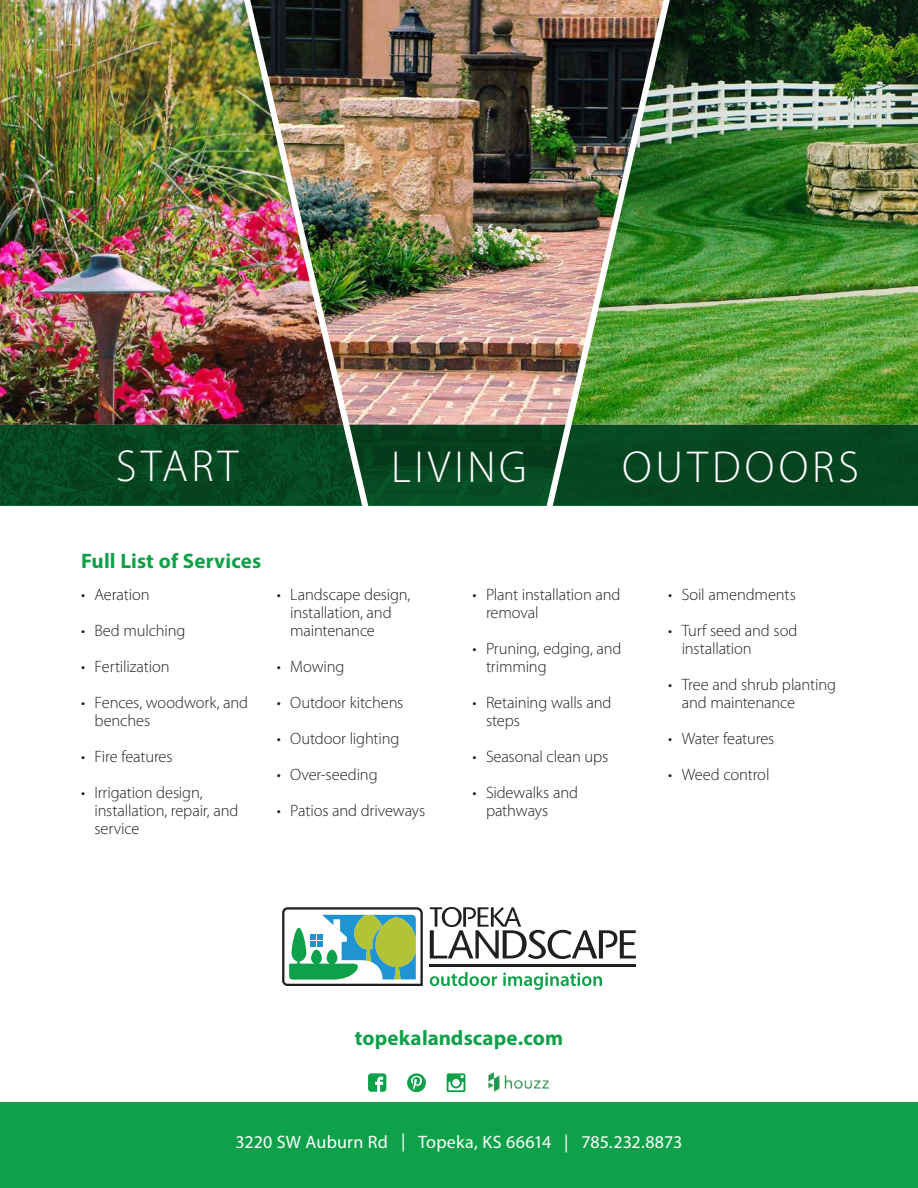
<style>
.page{position:relative;width:918px;height:1188px;background:#fff}
.page>*{position:absolute;margin:0;border:0;box-sizing:border-box;transform-origin:0 0}
.t1{font:300 45px "Myriad Pro";letter-spacing:.09em;color:#fff}
.t2{font:700 21px "Myriad Pro";letter-spacing:.01em;color:#0fa14a}
.t3{font:18px "Myriad Pro";letter-spacing:.01em;color:#fff}
.t4{font:300 16.5px/18px "Myriad Pro";letter-spacing:-.01em;color:#231f20}
</style>
<div class="page">
<div style="left:0;top:1103px;width:918px;height:85px;background:#0fa14a"></div>
<svg style="left:407px;top:1073px;width:19px;height:19px"></svg>
<svg style="left:368px;top:1073px;width:18px;height:19px"></svg>
<svg style="left:447px;top:1073px;width:18px;height:19px"></svg>
<svg style="left:282px;top:907px;width:141px;height:79px"></svg>
<hr style="left:430px;top:964px;width:206px;height:2px;background:#231f20">
<svg style="left:430px;top:907px;width:206px;height:52px"></svg>
<svg style="left:430px;top:972px;width:67px;height:14px"></svg>
<svg style="left:503px;top:973px;width:99px;height:17px"></svg>
<img style="left:488px;top:1072px;width:61px;height:20px">
<img style="left:0;top:0;width:235px;height:425px">
<img style="left:373px;top:0;width:168px;height:425px">
<img style="left:679px;top:0;width:239px;height:425px">
<svg style="left:0;top:425px;width:918px;height:81px;background:#064620"></svg>
<img style="left:235px;top:0;width:138px;height:506px">
<img style="left:541px;top:0;width:138px;height:506px">
<p class="t1" style="left:116px;top:439px;width:124px">START</p>
<p class="t1" style="left:391px;top:439px;width:137px">LIVING</p>
<p class="t1" style="left:622px;top:439px;width:238px">OUTDOORS</p>
<p class="t2" style="left:81px;top:547px;width:182px">Full List of Services</p>
<p class="t4" style="left:81px;top:585px;width:70px">• Aeration</p>
<p class="t4" style="left:81px;top:621px;width:106px">• Bed mulching</p>
<p class="t4" style="left:81px;top:657px;width:90px">• Fertilization</p>
<p class="t4" style="left:94px;top:693px;width:155px;text-indent:-14px">• Fences, woodwork, and benches</p>
<p class="t4" style="left:81px;top:747px;width:93px">• Fire features</p>
<p class="t4" style="left:94px;top:783px;width:146px;text-indent:-14px">• Irrigation design, installation, repair, and service</p>
<p class="t4" style="left:290px;top:585px;width:122px;text-indent:-14px">• Landscape design, installation, and maintenance</p>
<p class="t4" style="left:277px;top:657px;width:69px">• Mowing</p>
<p class="t4" style="left:277px;top:693px;width:128px">• Outdoor kitchens</p>
<p class="t4" style="left:277px;top:729px;width:124px">• Outdoor lighting</p>
<p class="t4" style="left:277px;top:765px;width:102px">• Over-seeding</p>
<p class="t4" style="left:277px;top:801px;width:150px">• Patios and driveways</p>
<p class="t4" style="left:486px;top:585px;width:136px;text-indent:-14px">• Plant installation and removal</p>
<p class="t4" style="left:486px;top:639px;width:137px;text-indent:-14px">• Pruning, edging, and trimming</p>
<p class="t4" style="left:486px;top:693px;width:127px;text-indent:-14px">• Retaining walls and steps</p>
<p class="t4" style="left:472px;top:747px;width:137px">• Seasonal clean ups</p>
<p class="t4" style="left:486px;top:783px;width:94px;text-indent:-14px">• Sidewalks and pathways</p>
<p class="t4" style="left:668px;top:585px;width:129px">• Soil amendments</p>
<p class="t4" style="left:682px;top:621px;width:117px;text-indent:-14px">• Turf seed and sod installation</p>
<p class="t4" style="left:682px;top:675px;width:156px;text-indent:-14px">• Tree and shrub planting and maintenance</p>
<p class="t4" style="left:668px;top:729px;width:108px">• Water features</p>
<p class="t4" style="left:668px;top:765px;width:103px">• Weed control</p>
<p class="t2" style="left:355px;top:1024px;width:210px">topekalandscape.com</p>
<p class="t3" style="left:235px;top:1130px;width:449px">3220 SW Auburn Rd | Topeka, KS 66614 | 785.232.8873</p>
</div>
